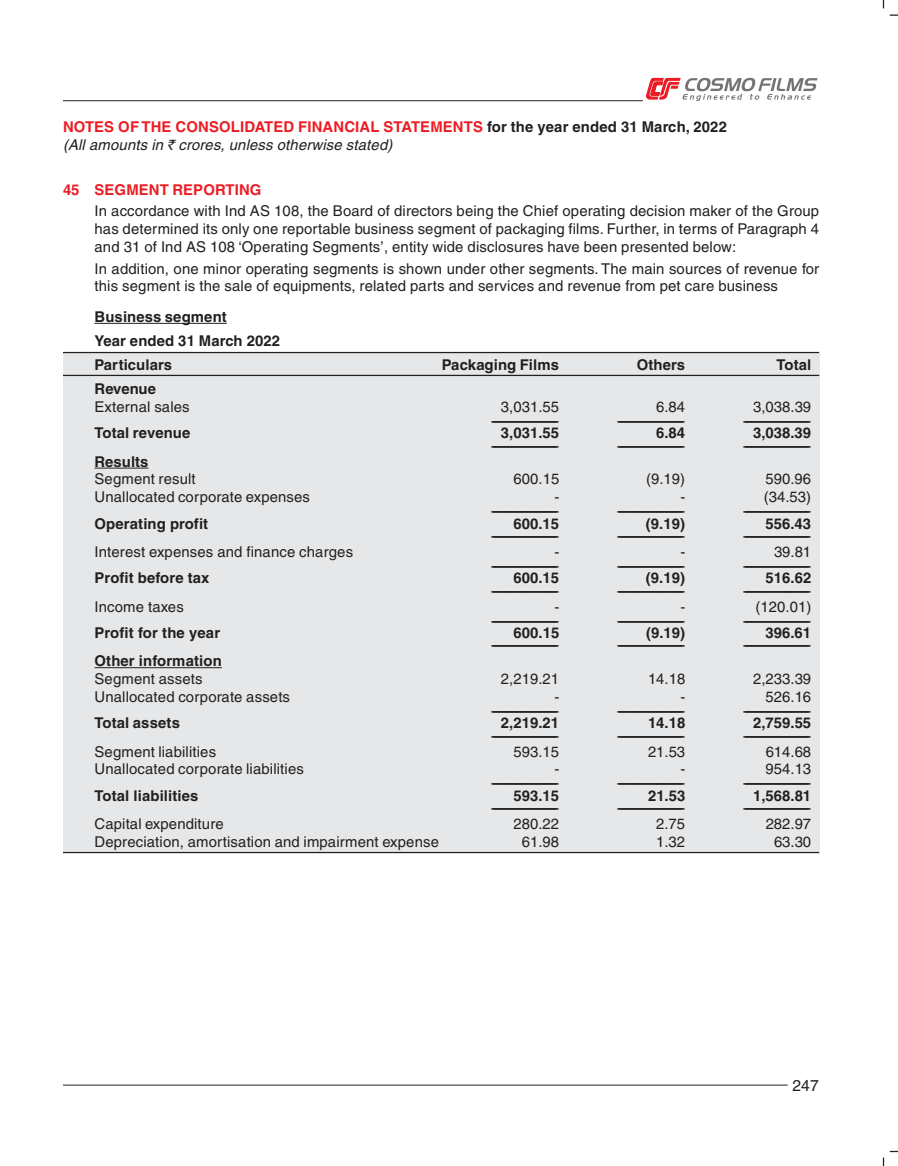
<style>
.page{position:relative;width:898px;height:1166px;background:#fff}
.page>*{position:absolute;margin:0;border:0;box-sizing:border-box;transform-origin:0 0}
.t1{font:15.75px "Helvetica";color:#231f20}
.t2{font:14.88px/17.8px "Helvetica";letter-spacing:.01em;color:#231f20;text-align:justify}
.t3{font:700 14.88px/24px "Helvetica";letter-spacing:.005em;color:#231f20}
.t4{font:italic 14.88px/17.8px "Helvetica";color:#231f20}
.t5{font:700 14.88px "Helvetica";letter-spacing:.01em;color:#ed1c24}
.s1{font-weight:700;font-style:normal;color:#ed1c24}
.s2{font-weight:700;font-style:normal}
.s3{font-family:"Rupee Foradian";font-size:14px}
</style>
<div class="page">
<hr style="left:63px;top:1084px;width:725px;height:1px;background:#231f20">
<hr style="left:63px;top:100px;width:580px;height:1px;background:#231f20">
<svg style="left:890px;top:14px;width:8px;height:2px"></svg>
<svg style="left:890px;top:1150px;width:8px;height:2px"></svg>
<svg style="left:646px;top:78px;width:171px;height:23px"></svg>
<div style="left:63px;top:353px;width:756px;height:499px;background:#e6e7e8"></div>
<hr style="left:95px;top:323px;width:132px;height:1px;background:#231f20">
<hr style="left:63px;top:352px;width:756px;height:1px;background:#231f20">
<hr style="left:63px;top:375px;width:756px;height:1px;background:#231f20">
<hr style="left:94px;top:468px;width:54px;height:1px;background:#231f20">
<hr style="left:95px;top:667px;width:62px;height:1px;background:#231f20">
<hr style="left:157px;top:667px;width:65px;height:1px;background:#231f20">
<hr style="left:63px;top:852px;width:756px;height:1px;background:#231f20">
<p class="t4" style="left:63px;top:119px;width:665px"><span class="s1">NOTES OF THE CONSOLIDATED FINANCIAL STATEMENTS</span> <span class="s2">for the year ended 31 March, 2022 </span>(All amounts in <span class="s3">`</span> crores, unless otherwise stated)</p>
<p class="t5" style="left:63px;top:184px;width:200px">45 SEGMENT REPORTING</p>
<p class="t2" style="left:94px;top:203px;width:726px">In accordance with Ind AS 108, the Board of directors being the Chief operating decision maker of the Group has determined its only one reportable business segment of packaging films. Further, in terms of Paragraph 4 and 31 of Ind AS 108 ‘Operating Segments’, entity wide disclosures have been presented below:</p>
<p class="t2" style="left:94px;top:261px;width:726px">In addition, one minor operating segments is shown under other segments. The main sources of revenue for this segment is the sale of equipments, related parts and services and revenue from pet care business</p>
<p class="t3" style="left:94px;top:306px;width:187px">Business segment<br>Year ended 31 March 2022<br>Particulars</p>
<p class="t3" style="left:442px;top:354px;width:119px">Packaging Films</p>
<p class="t3" style="left:637px;top:354px;width:50px">Others</p>
<p class="t3" style="left:776px;top:354px;width:36px">Total</p>
<p class="t3" style="left:94px;top:378px;width:63px">Revenue</p>
<p class="t2" style="left:94px;top:399px;width:97px">External sales</p>
<p class="t2" style="left:501px;top:399px;width:60px">3,031.55</p>
<p class="t2" style="left:656px;top:399px;width:30px">6.84</p>
<p class="t2" style="left:753px;top:399px;width:60px">3,038.39</p>
<p class="t2" style="left:491px;top:413px;width:70px">------------------------------------------</p>
<p class="t2" style="left:617px;top:413px;width:70px">------------------------------------------</p>
<p class="t2" style="left:743px;top:413px;width:70px">------------------------------------------</p>
<p class="t3" style="left:94px;top:422px;width:97px">Total revenue</p>
<p class="t3" style="left:501px;top:422px;width:60px">3,031.55</p>
<p class="t3" style="left:656px;top:422px;width:30px">6.84</p>
<p class="t3" style="left:753px;top:422px;width:60px">3,038.39</p>
<p class="t2" style="left:491px;top:438px;width:70px">------------------------------------------</p>
<p class="t2" style="left:617px;top:438px;width:70px">------------------------------------------</p>
<p class="t2" style="left:743px;top:438px;width:70px">------------------------------------------</p>
<p class="t3" style="left:94px;top:451px;width:55px">Results</p>
<p class="t2" style="left:94px;top:472px;width:103px">Segment result</p>
<p class="t2" style="left:513px;top:472px;width:47px">600.15</p>
<p class="t2" style="left:646px;top:472px;width:41px">(9.19)</p>
<p class="t2" style="left:765px;top:472px;width:47px">590.96</p>
<p class="t2" style="left:94px;top:489px;width:217px">Unallocated corporate expenses</p>
<p class="t2" style="left:554px;top:489px;width:6px">-</p>
<p class="t2" style="left:680px;top:489px;width:6px">-</p>
<p class="t2" style="left:764px;top:489px;width:49px">(34.53)</p>
<p class="t2" style="left:491px;top:503px;width:70px">------------------------------------------</p>
<p class="t2" style="left:617px;top:503px;width:70px">------------------------------------------</p>
<p class="t2" style="left:743px;top:503px;width:70px">------------------------------------------</p>
<p class="t3" style="left:94px;top:513px;width:115px">Operating profit</p>
<p class="t3" style="left:513px;top:513px;width:47px">600.15</p>
<p class="t3" style="left:646px;top:513px;width:41px">(9.19)</p>
<p class="t3" style="left:765px;top:513px;width:47px">556.43</p>
<p class="t2" style="left:491px;top:528px;width:70px">------------------------------------------</p>
<p class="t2" style="left:617px;top:528px;width:70px">------------------------------------------</p>
<p class="t2" style="left:743px;top:528px;width:70px">------------------------------------------</p>
<p class="t2" style="left:94px;top:544px;width:260px">Interest expenses and finance charges</p>
<p class="t2" style="left:554px;top:544px;width:6px">-</p>
<p class="t2" style="left:680px;top:544px;width:6px">-</p>
<p class="t2" style="left:774px;top:544px;width:39px">39.81</p>
<p class="t2" style="left:491px;top:558px;width:70px">------------------------------------------</p>
<p class="t2" style="left:617px;top:558px;width:70px">------------------------------------------</p>
<p class="t2" style="left:743px;top:558px;width:70px">------------------------------------------</p>
<p class="t3" style="left:94px;top:567px;width:116px">Profit before tax</p>
<p class="t3" style="left:513px;top:567px;width:47px">600.15</p>
<p class="t3" style="left:646px;top:567px;width:41px">(9.19)</p>
<p class="t3" style="left:765px;top:567px;width:47px">516.62</p>
<p class="t2" style="left:491px;top:583px;width:70px">------------------------------------------</p>
<p class="t2" style="left:617px;top:583px;width:70px">------------------------------------------</p>
<p class="t2" style="left:743px;top:583px;width:70px">------------------------------------------</p>
<p class="t2" style="left:94px;top:599px;width:91px">Income taxes</p>
<p class="t2" style="left:554px;top:599px;width:6px">-</p>
<p class="t2" style="left:680px;top:599px;width:6px">-</p>
<p class="t2" style="left:755px;top:599px;width:57px">(120.01)</p>
<p class="t2" style="left:491px;top:613px;width:70px">------------------------------------------</p>
<p class="t2" style="left:617px;top:613px;width:70px">------------------------------------------</p>
<p class="t2" style="left:743px;top:613px;width:70px">------------------------------------------</p>
<p class="t3" style="left:94px;top:622px;width:127px">Profit for the year</p>
<p class="t3" style="left:513px;top:622px;width:47px">600.15</p>
<p class="t3" style="left:646px;top:622px;width:41px">(9.19)</p>
<p class="t3" style="left:765px;top:622px;width:47px">396.61</p>
<p class="t2" style="left:491px;top:637px;width:70px">------------------------------------------</p>
<p class="t2" style="left:617px;top:637px;width:70px">------------------------------------------</p>
<p class="t2" style="left:743px;top:637px;width:70px">------------------------------------------</p>
<p class="t3" style="left:94px;top:650px;width:129px">Other information</p>
<p class="t2" style="left:94px;top:671px;width:109px">Segment assets</p>
<p class="t2" style="left:501px;top:671px;width:60px">2,219.21</p>
<p class="t2" style="left:648px;top:671px;width:39px">14.18</p>
<p class="t2" style="left:753px;top:671px;width:60px">2,233.39</p>
<p class="t2" style="left:94px;top:689px;width:197px">Unallocated corporate assets</p>
<p class="t2" style="left:554px;top:689px;width:6px">-</p>
<p class="t2" style="left:680px;top:689px;width:6px">-</p>
<p class="t2" style="left:765px;top:689px;width:47px">526.16</p>
<p class="t2" style="left:491px;top:703px;width:70px">------------------------------------------</p>
<p class="t2" style="left:617px;top:703px;width:70px">------------------------------------------</p>
<p class="t2" style="left:743px;top:703px;width:70px">------------------------------------------</p>
<p class="t3" style="left:95px;top:712px;width:87px">Total assets</p>
<p class="t3" style="left:501px;top:712px;width:60px">2,219.21</p>
<p class="t3" style="left:648px;top:712px;width:39px">14.18</p>
<p class="t3" style="left:753px;top:712px;width:60px">2,759.55</p>
<p class="t2" style="left:491px;top:728px;width:70px">------------------------------------------</p>
<p class="t2" style="left:617px;top:728px;width:70px">------------------------------------------</p>
<p class="t2" style="left:743px;top:728px;width:70px">------------------------------------------</p>
<p class="t2" style="left:95px;top:743px;width:123px">Segment liabilities</p>
<p class="t2" style="left:513px;top:743px;width:47px">593.15</p>
<p class="t2" style="left:648px;top:743px;width:39px">21.53</p>
<p class="t2" style="left:766px;top:743px;width:47px">614.68</p>
<p class="t2" style="left:95px;top:761px;width:211px">Unallocated corporate liabilities</p>
<p class="t2" style="left:554px;top:761px;width:6px">-</p>
<p class="t2" style="left:680px;top:761px;width:6px">-</p>
<p class="t2" style="left:765px;top:761px;width:47px">954.13</p>
<p class="t2" style="left:491px;top:775px;width:70px">------------------------------------------</p>
<p class="t2" style="left:617px;top:775px;width:70px">------------------------------------------</p>
<p class="t2" style="left:743px;top:775px;width:70px">------------------------------------------</p>
<p class="t3" style="left:95px;top:785px;width:105px">Total liabilities</p>
<p class="t3" style="left:513px;top:785px;width:47px">593.15</p>
<p class="t3" style="left:648px;top:785px;width:39px">21.53</p>
<p class="t3" style="left:753px;top:785px;width:60px">1,568.81</p>
<p class="t2" style="left:491px;top:800px;width:70px">------------------------------------------</p>
<p class="t2" style="left:617px;top:800px;width:70px">------------------------------------------</p>
<p class="t2" style="left:743px;top:800px;width:70px">------------------------------------------</p>
<p class="t2" style="left:95px;top:816px;width:131px">Capital expenditure</p>
<p class="t2" style="left:513px;top:816px;width:47px">280.22</p>
<p class="t2" style="left:656px;top:816px;width:30px">2.75</p>
<p class="t2" style="left:765px;top:816px;width:47px">282.97</p>
<p class="t2" style="left:94px;top:834px;width:346px">Depreciation, amortisation and impairment expense</p>
<p class="t2" style="left:522px;top:834px;width:39px">61.98</p>
<p class="t2" style="left:656px;top:834px;width:30px">1.32</p>
<p class="t2" style="left:774px;top:834px;width:39px">63.30</p>
<p class="t1" style="left:792px;top:1079px;width:28px">247</p>
</div>
